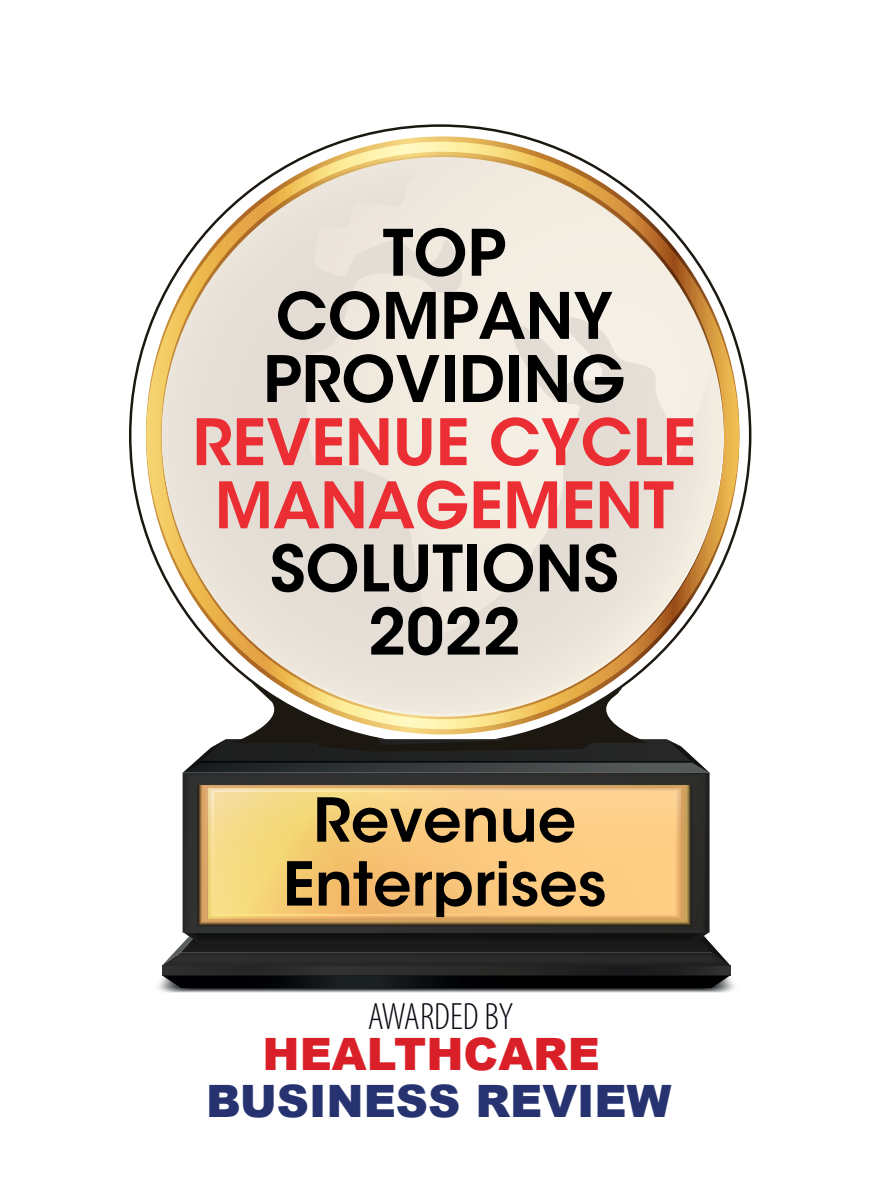
<style>
.page{position:relative;width:874px;height:1195px;background:#fff}
.page>*{position:absolute;margin:0;border:0;box-sizing:border-box;transform-origin:0 0}
.t1{font:600 63.5px/63.2px "ITC Avant Garde Std";color:#000001;text-align:center}
.t2{font:600 63.5px/63.2px "ITC Avant Garde Std";color:#eb2e34;text-align:center}
.t3{font:600 60px/64px "ITC Avant Garde Std";color:#000001;text-align:center}
.t4{font:900 44.75px "Arial";color:#263370}
.t5{font:900 44.75px "Arial";color:#d92028}
.t6{font:300 condensed 38.25px "Myriad Pro";color:#0c0b14}
</style>
<div class="page">
<svg style="left:146px;top:136px;width:593px;height:547px"></svg>
<div style="left:160px;top:155px;width:562px;height:562px;background:#e6e0d7;border-radius:281px"></div>
<svg style="left:296px;top:160px;width:419px;height:479px"></svg>
<svg style="left:158px;top:965px;width:576px;height:28px;background:#323436"></svg>
<svg style="left:162px;top:966px;width:568px;height:10px;background:#262626"></svg>
<svg style="left:162px;top:773px;width:568px;height:193px;background:#59534a"></svg>
<svg style="left:208px;top:788px;width:472px;height:130px;background:#f8cc7f"></svg>
<svg style="left:183px;top:683px;width:526px;height:90px"></svg>
<p class="t1" style="left:263px;top:221px;width:364px">TOP<br>COMPANY<br>PROVIDING</p>
<p class="t2" style="left:192px;top:410px;width:505px">REVENUE CYCLE<br>MANAGEMENT</p>
<p class="t1" style="left:270px;top:537px;width:350px">SOLUTIONS<br>2022</p>
<p class="t3" style="left:283px;top:788px;width:325px">Revenue<br>Enterprises</p>
<p class="t6" style="left:368px;top:996px;width:147px">AWARDED BY</p>
<p class="t5" style="left:262px;top:1022px;width:339px">HEALTHCARE</p>
<p class="t4" style="left:206px;top:1068px;width:466px">BUSINESS REVIEW</p>
</div>
